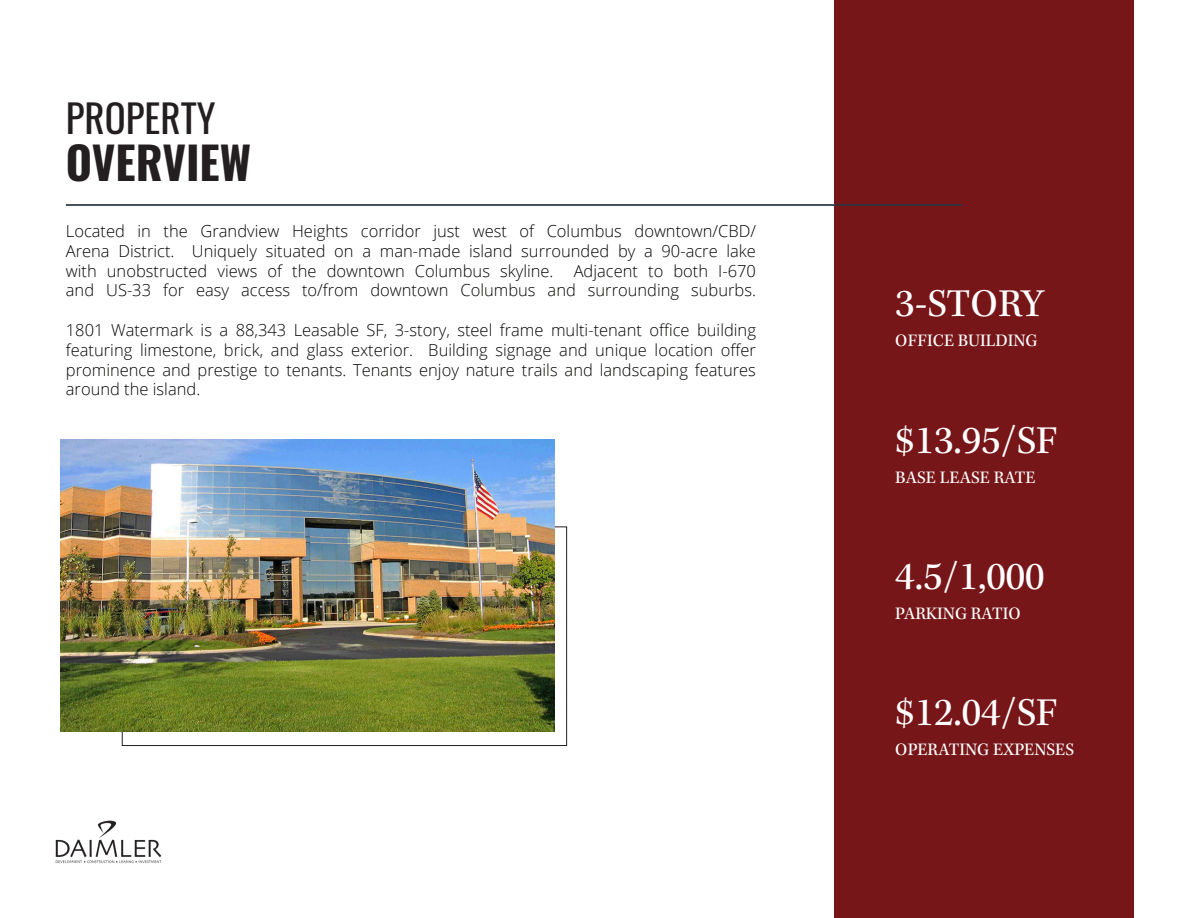
<style>
.page{position:relative;width:1188px;height:918px;background:#fff}
.page>*{position:absolute;margin:0;border:0;box-sizing:border-box;transform-origin:0 0}
.t1{font:700 45px "Oswald";color:#231f20}
.t2{font:40.5px "Kepler Std";color:#fff}
.t3{font:39px "Oswald";color:#231f20}
.t4{font:18px "Kepler Std";color:#fff}
.t5{font:300 16.5px/19.8px "Open Sans";color:#040503;text-align:justify}
</style>
<div class="page">
<img style="left:55px;top:820px;width:107px;height:44px">
<div style="left:834px;top:0;width:300px;height:918px;background:#771618"></div>
<hr style="left:66px;top:204px;width:896px;height:2px;background:#2c3440">
<img style="left:61px;top:439px;width:494px;height:293px">
<p class="t3" style="left:66px;top:84px;width:151px">PROPERTY</p>
<p class="t1" style="left:66px;top:139px;width:187px">OVERVIEW</p>
<p class="t5" style="left:66px;top:221px;width:692px">Located in the Grandview Heights corridor just west of Columbus downtown/CBD/ Arena District. Uniquely situated on a man-made island surrounded by a 90-acre lake with unobstructed views of the downtown Columbus skyline. Adjacent to both I-670 and US-33 for easy access to/from downtown Columbus and surrounding suburbs.</p>
<p class="t5" style="left:66px;top:320px;width:692px">1801 Watermark is a 88,343 Leasable SF, 3-story, steel frame multi-tenant office building featuring limestone, brick, and glass exterior. Building signage and unique location offer prominence and prestige to tenants. Tenants enjoy nature trails and landscaping features around the island.</p>
<p class="t2" style="left:895px;top:281px;width:150px">3-STORY</p>
<p class="t4" style="left:895px;top:330px;width:144px">OFFICE BUILDING</p>
<p class="t2" style="left:895px;top:417px;width:164px">$13.95/SF</p>
<p class="t4" style="left:895px;top:467px;width:142px">BASE LEASE RATE</p>
<p class="t2" style="left:895px;top:554px;width:151px">4.5/1,000</p>
<p class="t4" style="left:895px;top:603px;width:127px">PARKING RATIO</p>
<p class="t2" style="left:895px;top:690px;width:164px">$12.04/SF</p>
<p class="t4" style="left:895px;top:740px;width:180px">OPERATING EXPENSES</p>
</div>
